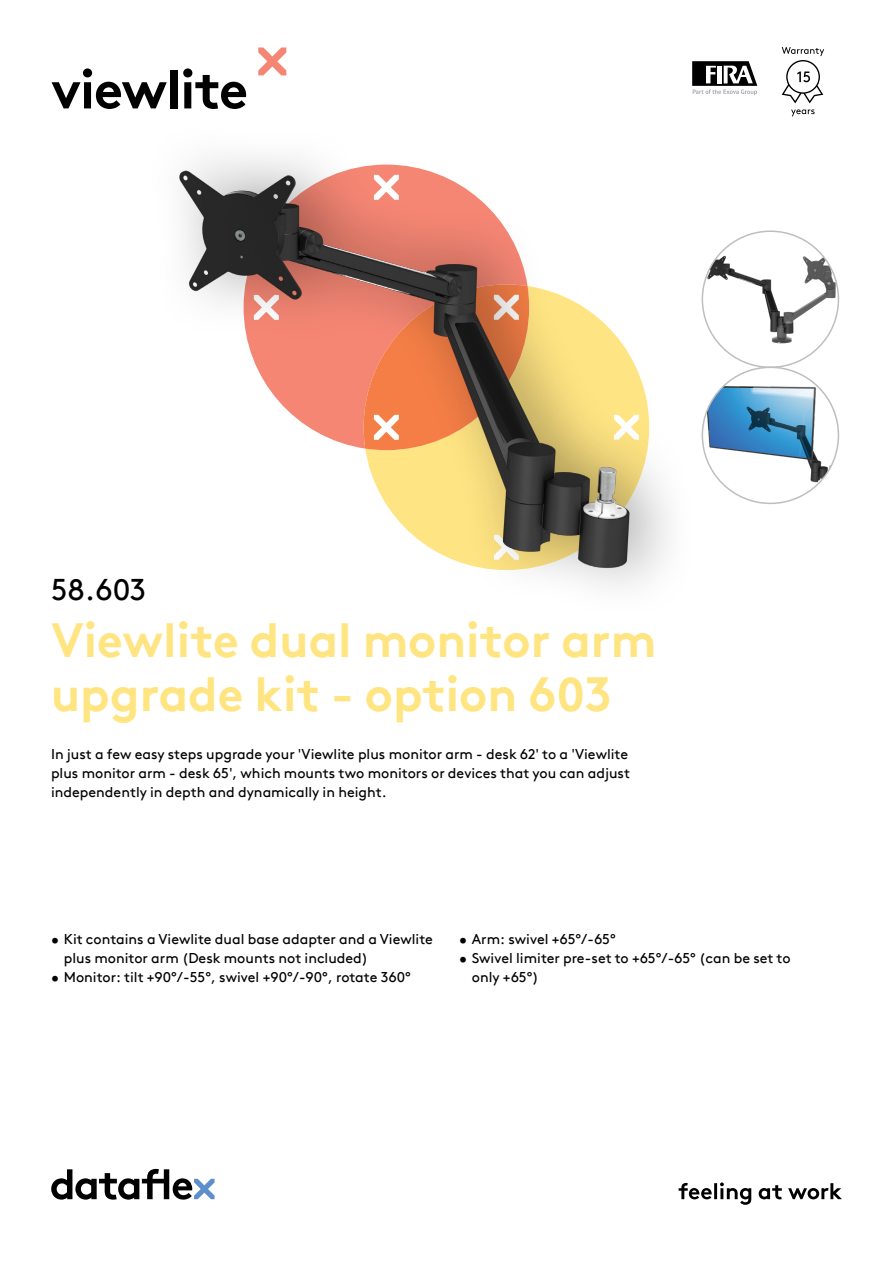
<style>
.page{position:relative;width:893px;height:1263px;background:#fff}
.page>*{position:absolute;margin:0;border:0;box-sizing:border-box;transform-origin:0 0}
.hoofdstuk{font:700 54px "Brown Pro TT";letter-spacing:-.02em;color:#000}
.productnaam{font:700 48px/54px "Brown Pro TT";color:#ffe582}
.productnummer{font:30px "Brown Pro TT";color:#000}
.omschrijving{font:14.25px/19.2px "Brown Pro TT";color:#000}
</style>
<div class="page">
<svg style="left:51px;top:1169px;width:164px;height:30px"></svg>
<svg style="left:679px;top:1182px;width:163px;height:23px"></svg>
<svg style="left:258px;top:47px;width:28px;height:28px"></svg>
<img style="left:702px;top:231px;width:136px;height:136px;border-radius:68px">
<img style="left:702px;top:367px;width:136px;height:136px;border-radius:68px">
<img style="left:179px;top:157px;width:462px;height:430px">
<svg style="left:692px;top:61px;width:65px;height:34px"></svg>
<svg style="left:782px;top:47px;width:42px;height:56px"></svg>
<svg style="left:791px;top:109px;width:24px;height:7px"></svg>
<p class="hoofdstuk" style="left:51px;top:46px;width:198px">viewlite</p>
<p class="productnummer" style="left:51px;top:566px;width:97px">58.603</p>
<p class="productnaam" style="left:51px;top:608px;width:607px">Viewlite dual monitor arm upgrade kit - option 603</p>
<p class="omschrijving" style="left:51px;top:743px;width:581px">In just a few easy steps upgrade your 'Viewlite plus monitor arm - desk 62' to a 'Viewlite plus monitor arm - desk 65', which mounts two monitors or devices that you can adjust independently in depth and dynamically in height.</p>
<p class="omschrijving" style="left:64px;top:928px;width:371px;text-indent:-13px">• Kit contains a Viewlite dual base adapter and a Viewlite plus monitor arm (Desk mounts not included)</p>
<p class="omschrijving" style="left:51px;top:966px;width:361px">• Monitor: tilt +90°/-55°, swivel +90°/-90°, rotate 360°</p>
<p class="omschrijving" style="left:459px;top:928px;width:158px">• Arm: swivel +65°/-65°</p>
<p class="omschrijving" style="left:472px;top:947px;width:320px;text-indent:-13px">• Swivel limiter pre-set to +65°/-65° (can be set to only +65°)</p>
</div>
